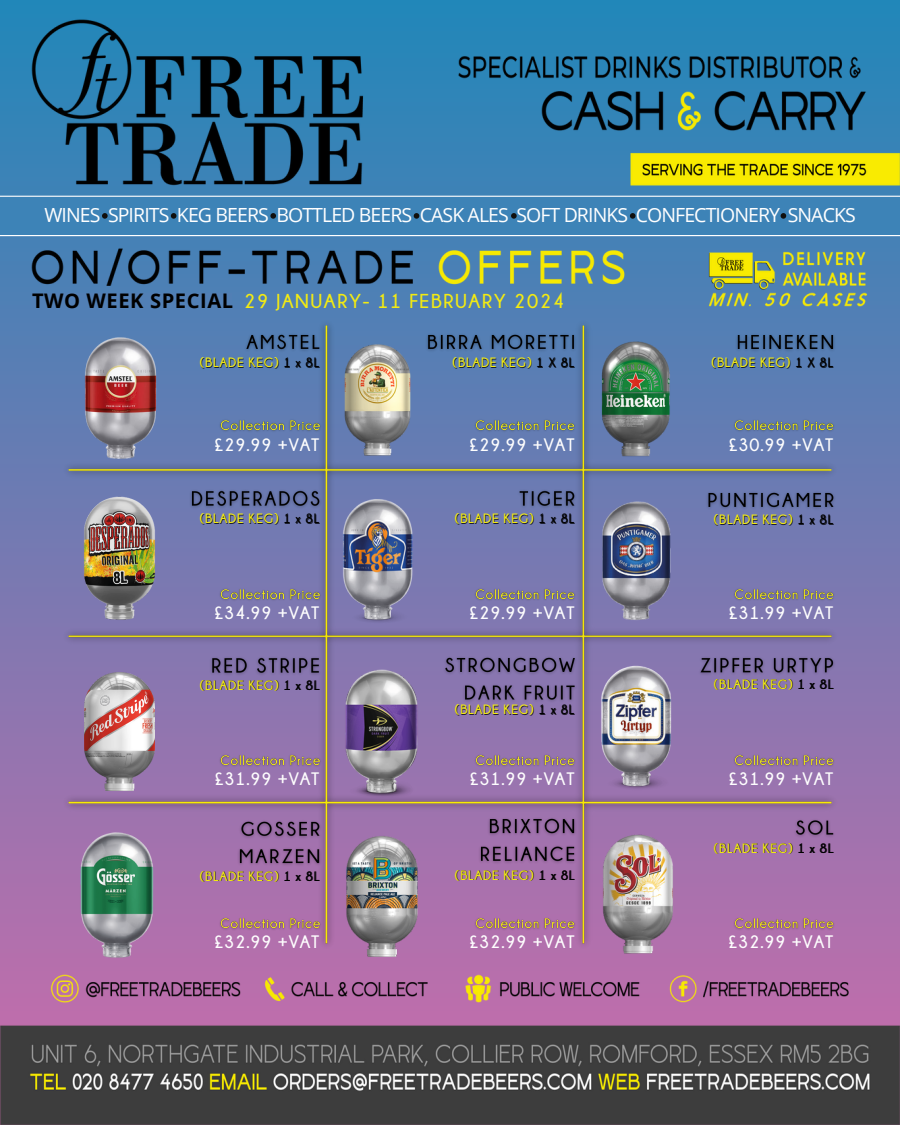
<style>
.page{position:relative;width:900px;height:1125px;background:#fff}
.page>*{position:absolute;margin:0;border:0;box-sizing:border-box;transform-origin:0 0}
.t1{font:700 20.1px "Champagne Limousines";letter-spacing:.08em;color:#f3eb12}
.t2{font:700 20.1px "Open Sans";letter-spacing:.03em;color:#000}
.t3{font:19.5px "Open Sans";letter-spacing:-.045em;color:#fff}
.t4{font:700 18px "Champagne Limousines";letter-spacing:.05em;color:#fefefe}
.t5{font:700 13.5px "Champagne Limousines";letter-spacing:.05em;color:#f3eb12}
.s1{color:#000}
</style>
<div class="page">
<img style="left:0;top:12px;width:900px;height:1113px">
<img style="left:70px;top:336px;width:94px;height:125px">
<img style="left:596px;top:339px;width:84px;height:123px">
<img style="left:65px;top:490px;width:108px;height:136px">
<img style="left:338px;top:496px;width:82px;height:131px">
<img style="left:593px;top:500px;width:87px;height:126px">
<img style="left:694px;top:651px;width:147px;height:29px">
<img style="left:339px;top:666px;width:84px;height:131px">
<img style="left:84px;top:673px;width:70px;height:118px">
<img style="left:336px;top:831px;width:87px;height:130px">
<img style="left:593px;top:833px;width:90px;height:122px">
<img style="left:335px;top:336px;width:85px;height:126px">
<img style="left:596px;top:658px;width:80px;height:136px">
<img style="left:75px;top:824px;width:85px;height:142px">
<img style="left:239px;top:328px;width:88px;height:29px">
<img style="left:217px;top:417px;width:108px;height:19px">
<img style="left:184px;top:485px;width:143px;height:28px">
<img style="left:217px;top:585px;width:108px;height:20px">
<img style="left:514px;top:485px;width:67px;height:28px">
<img style="left:472px;top:585px;width:108px;height:20px">
<img style="left:701px;top:486px;width:139px;height:28px">
<img style="left:730px;top:585px;width:109px;height:20px">
<img style="left:730px;top:751px;width:109px;height:20px">
<img style="left:206px;top:652px;width:119px;height:28px">
<img style="left:217px;top:751px;width:108px;height:20px">
<img style="left:232px;top:815px;width:95px;height:54px">
<img style="left:217px;top:914px;width:108px;height:19px">
<img style="left:473px;top:813px;width:107px;height:55px">
<img style="left:472px;top:914px;width:108px;height:19px">
<img style="left:789px;top:814px;width:52px;height:29px">
<img style="left:730px;top:914px;width:109px;height:19px">
<img style="left:421px;top:328px;width:160px;height:29px">
<img style="left:472px;top:417px;width:108px;height:19px">
<img style="left:731px;top:328px;width:108px;height:28px">
<img style="left:730px;top:417px;width:109px;height:19px">
<img style="left:438px;top:651px;width:147px;height:56px">
<img style="left:472px;top:751px;width:108px;height:20px">
<div style="left:32px;top:293px;width:200px;height:16px;background:#517fb5"></div>
<svg style="left:0;top:234px;width:900px;height:2px"></svg>
<div style="left:0;top:197px;width:900px;height:37px;background:#3d83b7"></div>
<hr style="left:0;top:196px;width:900px;height:1px;background:#fff">
<svg style="left:102px;top:213px;width:6px;height:6px"></svg>
<svg style="left:171px;top:213px;width:5px;height:6px"></svg>
<svg style="left:414px;top:213px;width:5px;height:6px"></svg>
<svg style="left:270px;top:213px;width:6px;height:6px"></svg>
<svg style="left:511px;top:213px;width:6px;height:6px"></svg>
<svg style="left:630px;top:213px;width:6px;height:6px"></svg>
<svg style="left:781px;top:213px;width:5px;height:6px"></svg>
<h3 class="t3" style="left:44px;top:202px;width:813px">WINES SPIRITS KEG BEERS BOTTLED BEERS CASK ALES SOFT DRINKS CONFECTIONERY SNACKS</h3>
<p class="t2" style="left:32px;top:286px;width:203px">TWO WEEK SPECIAL</p>
<p class="t1" style="left:244px;top:290px;width:322px">29 JANUARY- 11 FEBRUARY 2024</p>
<p class="t5" style="left:200px;top:355px;width:121px">(BLADE KEG) <span class="s1">1 x 8L</span></p>
<h3 class="t5" style="left:453px;top:355px;width:123px">(BLADE KEG) <span class="s1">1 X 8L</span></h3>
<h3 class="t5" style="left:711px;top:355px;width:123px">(BLADE KEG) <span class="s1">1 X 8L</span></h3>
<p class="t4" style="left:215px;top:434px;width:106px">£29.99 +VAT</p>
<p class="t4" style="left:470px;top:434px;width:106px">£29.99 +VAT</p>
<p class="t4" style="left:729px;top:434px;width:106px">£30.99 +VAT</p>
<p class="t5" style="left:200px;top:511px;width:121px">(BLADE KEG) <span class="s1">1 x 8L</span></p>
<h1 class="t5" style="left:455px;top:511px;width:121px">(BLADE KEG) <span class="s1">1 x 8L</span></h1>
<h3 class="t5" style="left:714px;top:512px;width:121px">(BLADE KEG) <span class="s1">1 x 8L</span></h3>
<h1 class="t4" style="left:215px;top:603px;width:106px">£34.99 +VAT</h1>
<p class="t4" style="left:470px;top:603px;width:106px">£29.99 +VAT</p>
<h4 class="t4" style="left:729px;top:603px;width:106px">£31.99 +VAT</h4>
<h3 class="t5" style="left:200px;top:678px;width:121px">(BLADE KEG) <span class="s1">1 x 8L</span></h3>
<h3 class="t5" style="left:714px;top:677px;width:121px">(BLADE KEG) <span class="s1">1 x 8L</span></h3>
<h3 class="t5" style="left:455px;top:702px;width:121px">(BLADE KEG) <span class="s1">1 x 8L</span></h3>
<p class="t4" style="left:215px;top:769px;width:106px">£31.99 +VAT</p>
<p class="t4" style="left:470px;top:769px;width:106px">£31.99 +VAT</p>
<h4 class="t4" style="left:729px;top:769px;width:106px">£31.99 +VAT</h4>
<h3 class="t5" style="left:714px;top:841px;width:121px">(BLADE KEG) <span class="s1">1 x 8L</span></h3>
<h3 class="t5" style="left:200px;top:869px;width:121px">(BLADE KEG) <span class="s1">1 x 8L</span></h3>
<h3 class="t5" style="left:455px;top:867px;width:121px">(BLADE KEG) <span class="s1">1 x 8L</span></h3>
<p class="t4" style="left:215px;top:932px;width:106px">£32.99 +VAT</p>
<p class="t4" style="left:470px;top:932px;width:106px">£32.99 +VAT</p>
<p class="t4" style="left:729px;top:932px;width:106px">£32.99 +VAT</p>
</div>
